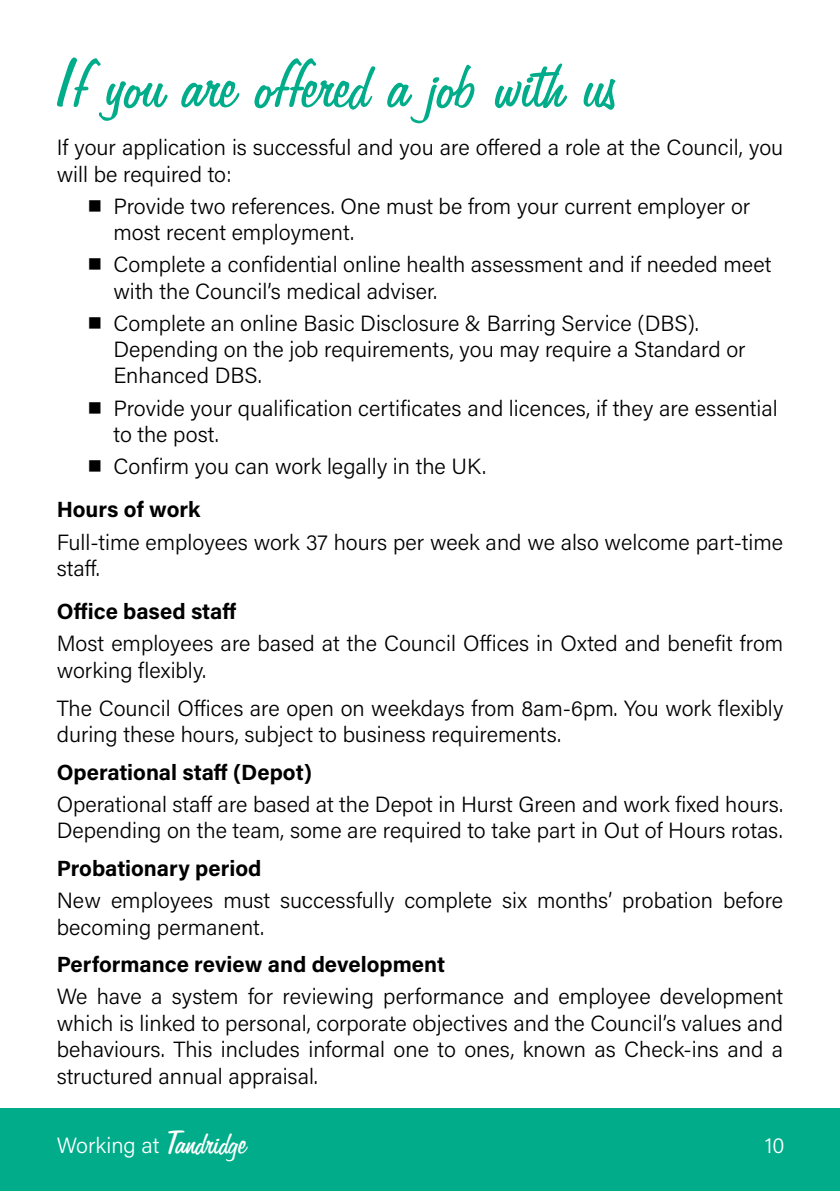
<style>
.page{position:relative;width:840px;height:1191px;background:#fff}
.page>*{position:absolute;margin:0;border:0;box-sizing:border-box;transform-origin:0 0}
.t1{font:78px "Freehand 575 BT Regular B";color:#00ac89}
.t2{font:300 22px/26.4px "Acumin Pro";color:#000}
.t3{font:700 22px "Acumin Pro";color:#000}
.t4{font:300 22px "Acumin Pro";color:#fff}
.s1{font-family:"Freehand 575 BT Regular B";font-weight:400;font-size:38px}
</style>
<div class="page">
<div style="left:0;top:1108px;width:839px;height:83px;background:#00ac89"></div>
<h2 class="t1" style="left:57px;top:43px;width:564px">If you are offered a job with us</h2>
<p class="t2" style="left:57px;top:133px;width:727px">If your application is successful and you are offered a role at the Council, you will be required to:</p>
<p class="t2" style="left:113px;top:192px;width:638px">Provide two references. One must be from your current employer or most recent employment.</p>
<p class="t2" style="left:113px;top:250px;width:659px">Complete a confidential online health assessment and if needed meet with the Council’s medical adviser.</p>
<p class="t2" style="left:113px;top:309px;width:633px">Complete an online Basic Disclosure &amp; Barring Service (DBS).<br>Depending on the job requirements, you may require a Standard or<br>Enhanced DBS.</p>
<p class="t2" style="left:113px;top:394px;width:665px">Provide your qualification certificates and licences, if they are essential to the post.</p>
<p class="t2" style="left:113px;top:452px;width:374px">Confirm you can work legally in the UK.</p>
<h3 class="t3" style="left:57px;top:494px;width:145px">Hours of work</h3>
<p class="t2" style="left:57px;top:528px;width:727px">Full-time employees work 37 hours per week and we also welcome part-time staff.</p>
<h3 class="t3" style="left:57px;top:596px;width:181px">Office based staff</h3>
<p class="t2" style="left:57px;top:629px;width:727px">Most employees are based at the Council Offices in Oxted and benefit from working flexibly.</p>
<p class="t2" style="left:57px;top:694px;width:727px">The Council Offices are open on weekdays from 8am-6pm. You work flexibly during these hours, subject to business requirements.</p>
<h3 class="t3" style="left:57px;top:756px;width:256px">Operational staff (Depot)</h3>
<p class="t2" style="left:57px;top:790px;width:727px">Operational staff are based at the Depot in Hurst Green and work fixed hours.<br>Depending on the team, some are required to take part in Out of Hours rotas.</p>
<h3 class="t3" style="left:57px;top:853px;width:206px">Probationary period</h3>
<p class="t2" style="left:57px;top:886px;width:727px">New employees must successfully complete six months’ probation before becoming permanent.</p>
<h3 class="t3" style="left:57px;top:949px;width:389px">Performance review and development</h3>
<p class="t2" style="left:57px;top:982px;width:727px;text-align:justify">We have a system for reviewing performance and employee development which is linked to personal, corporate objectives and the Council’s values and behaviours. This includes informal one to ones, known as Check-ins and a structured annual appraisal.</p>
<p class="t4" style="left:57px;top:1130px;width:192px">Working at <span class="s1">Tandridge</span></p>
<p class="t4" style="left:764px;top:1130px;width:21px">10</p>
</div>
